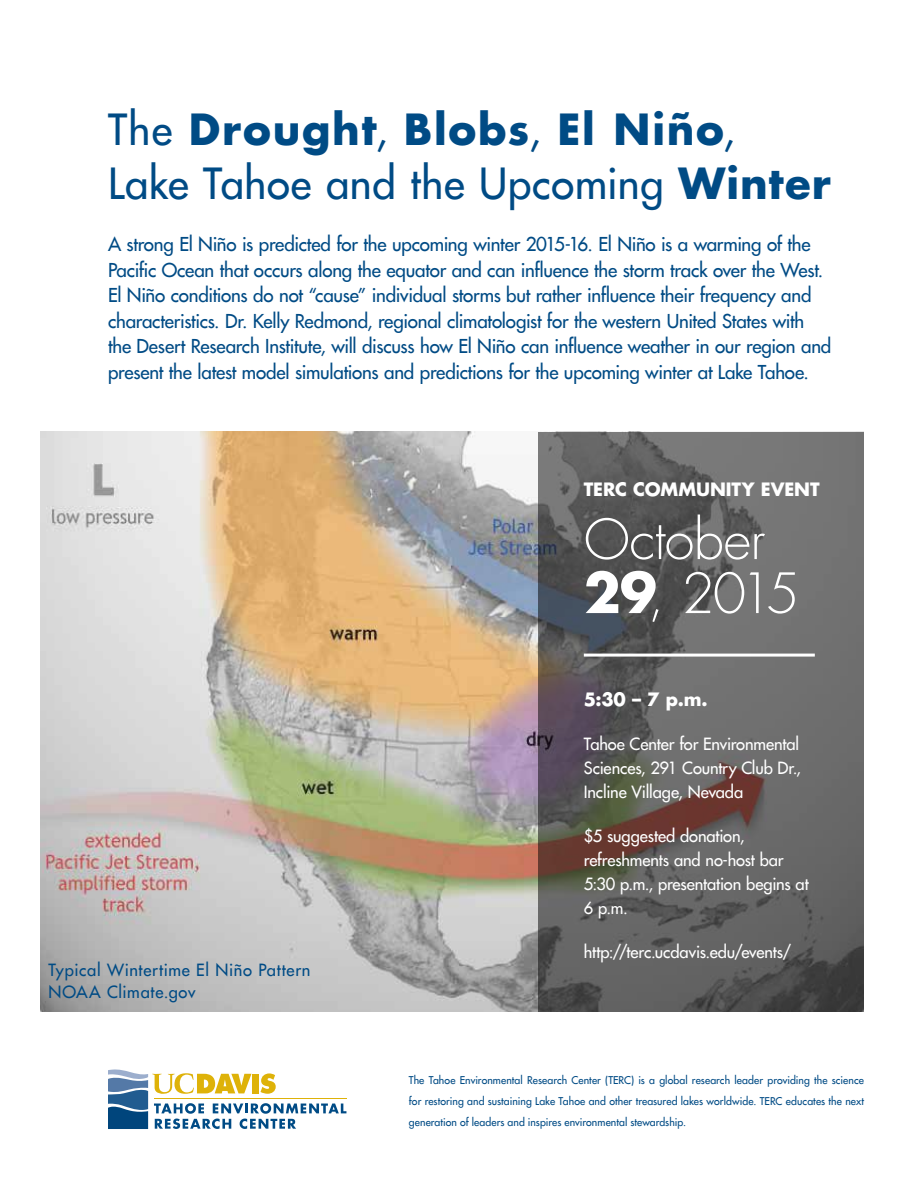
<style>
.page{position:relative;width:918px;height:1188px;background:#fff}
.page>*{position:absolute;margin:0;border:0;box-sizing:border-box;transform-origin:0 0}
.t1{font:300 54px/54px "Futura UC Davis";letter-spacing:-.015em;color:#fff}
.t2{font:500 42px/54px "Futura UC Davis";letter-spacing:.015em;color:#004b85}
.t3{font:500 18.75px/25.5px "Futura UC Davis";letter-spacing:-.01em;color:#004b85}
.t4{font:700 18px "Futura UC Davis";letter-spacing:-.005em;color:#fff}
.t5{font:500 16.5px/24px "Futura UC Davis";letter-spacing:-.005em;color:#fff;text-align:justify}
.t6{font:500 16.5px/22.5px "Futura UC Davis";letter-spacing:.04em;color:#004b85}
.t7{font:500 10.5px/21px "Futura UC Davis";letter-spacing:.005em;color:#004b85;text-align:justify}
.s1{font-weight:700}
</style>
<div class="page">
<img style="left:40px;top:432px;width:499px;height:580px">
<svg style="left:539px;top:432px;width:325px;height:580px;background:#636060"></svg>
<hr style="left:584px;top:654px;width:231px;height:3px;background:#fff">
<svg style="left:108px;top:1069px;width:238px;height:60px"></svg>
<h2 class="t2" style="left:108px;top:103px;width:724px">The <span class="s1">Drought</span>, <span class="s1">Blobs</span>, <span class="s1">El Niño</span>,<br>Lake Tahoe and the Upcoming <span class="s1">Winter</span></h2>
<p class="t3" style="left:108px;top:232px;width:725px">A strong El Niño is predicted for the upcoming winter 2015-16. El Niño is a warming of the Pacific Ocean that occurs along the equator and can influence the storm track over the West.<br>El Niño conditions do not “cause” individual storms but rather influence their frequency and characteristics. Dr. Kelly Redmond, regional climatologist for the western United States with the Desert Research Institute, will discuss how El Niño can influence weather in our region and present the latest model simulations and predictions for the upcoming winter at Lake Tahoe.</p>
<p class="t6" style="left:49px;top:958px;width:264px">Typical Wintertime El Niño Pattern<br>NOAA Climate.gov</p>
<p class="t4" style="left:584px;top:477px;width:213px">TERC Commun ity Event</p>
<h1 class="t1" style="left:584px;top:514px;width:217px">October<br><span class="s1">29</span>, 2015</h1>
<p class="t4" style="left:584px;top:687px;width:125px">5:30 – 7 p.m.</p>
<p class="t5" style="left:584px;top:732px;width:219px">Tahoe Center for Environmental Sciences, 291 Country Club Dr., Incline Village, Nevada</p>
<p class="t5" style="left:584px;top:824px;width:226px;text-align:left">$5 suggested donation, refreshments and no-host bar<br>5:30 p.m., presentation begins at<br>6 p.m.</p>
<p class="t5" style="left:584px;top:940px;width:209px">http://terc.ucdavis.edu/events/</p>
<p class="t7" style="left:409px;top:1070px;width:457px">The Tahoe Environmental Research Center (TERC) is a global research leader providing the science for restoring and sustaining Lake Tahoe and other treasured lakes worldwide. TERC educates the next generation of leaders and inspires environmental stewardship.</p>
</div>
